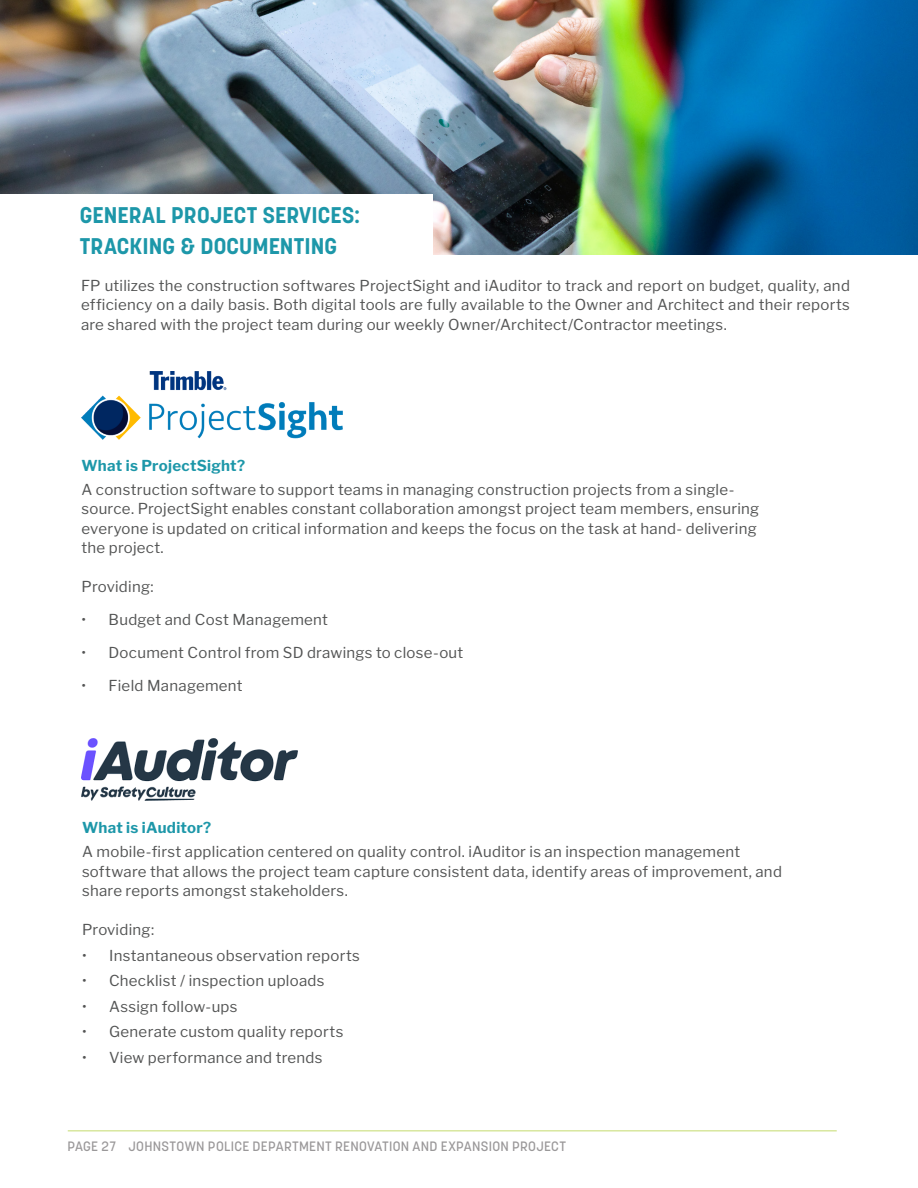
<style>
.page{position:relative;width:918px;height:1188px;background:#fff}
.page>*{position:absolute;margin:0;border:0;box-sizing:border-box;transform-origin:0 0}
.Header_2{font:700 22.5px/31.5px "Korolev";letter-spacing:.005em;color:#1d97a9}
.Main_Body{font:15px/19.5px "Libre Franklin";letter-spacing:.02em;color:#535454}
.t1{font:500 13.5px "Korolev";letter-spacing:.02em;color:#9a9899}
.s1{font-weight:700;color:#1d97a9}
</style>
<div class="page">
<hr style="left:68px;top:1130px;width:769px;height:1px;background:#c4db6d">
<img style="left:82px;top:738px;width:216px;height:62px">
<img style="left:82px;top:372px;width:261px;height:67px">
<img style="left:0;top:0;width:918px;height:255px">
<div style="left:0;top:195px;width:432px;height:68px;background:#fff"></div>
<p class="Header_2" style="left:80px;top:199px;width:282px">GENERAL PROJECT SERVICES:<br>TRACKING &amp; DOCUMENTING</p>
<p class="Main_Body" style="left:81px;top:276px;width:771px;text-align:justify">FP utilizes the construction softwares ProjectSight and iAuditor to track and report on budget, quality, and efficiency on a daily basis. Both digital tools are fully available to the Owner and Architect and their reports are shared with the project team during our weekly Owner/Architect/Contractor meetings.</p>
<p class="Main_Body" style="left:82px;top:453px;width:654px;line-height:24px"><span class="s1">What is ProjectSight?<br></span>A construction software to support teams in managing construction projects from a single-</p>
<p class="Main_Body" style="left:82px;top:499px;width:679px">source. ProjectSight enables constant collaboration amongst project team members, ensuring everyone is updated on critical information and keeps the focus on the task at hand- delivering the project.</p>
<p class="Main_Body" style="left:82px;top:577px;width:74px">Providing:</p>
<p class="Main_Body" style="left:82px;top:610px;width:248px">• Budget and Cost Management</p>
<p class="Main_Body" style="left:82px;top:643px;width:383px">• Document Control from SD drawings to close-out</p>
<p class="Main_Body" style="left:82px;top:676px;width:163px">• Field Management</p>
<p class="Main_Body" style="left:82px;top:816px;width:660px;line-height:24px"><span class="s1">What is iAuditor?<br></span>A mobile-first application centered on quality control. iAuditor is an inspection management</p>
<p class="Main_Body" style="left:82px;top:862px;width:701px">software that allows the project team capture consistent data, identify areas of improvement, and share reports amongst stakeholders.</p>
<p class="Main_Body" style="left:82px;top:920px;width:74px">Providing:</p>
<p class="Main_Body" style="left:82px;top:946px;width:279px">• Instantaneous observation reports</p>
<p class="Main_Body" style="left:82px;top:971px;width:244px">• Checklist / inspection uploads</p>
<p class="Main_Body" style="left:82px;top:997px;width:157px">• Assign follow-ups</p>
<p class="Main_Body" style="left:82px;top:1022px;width:263px">• Generate custom quality reports</p>
<p class="Main_Body" style="left:82px;top:1048px;width:242px">• View performance and trends</p>
<p class="t1" style="left:68px;top:1137px;width:500px">PAGE 27 JOHNSTOWN POLICE DEPARTMENT RENOVATION AND EXPANSION PROJECT</p>
</div>
